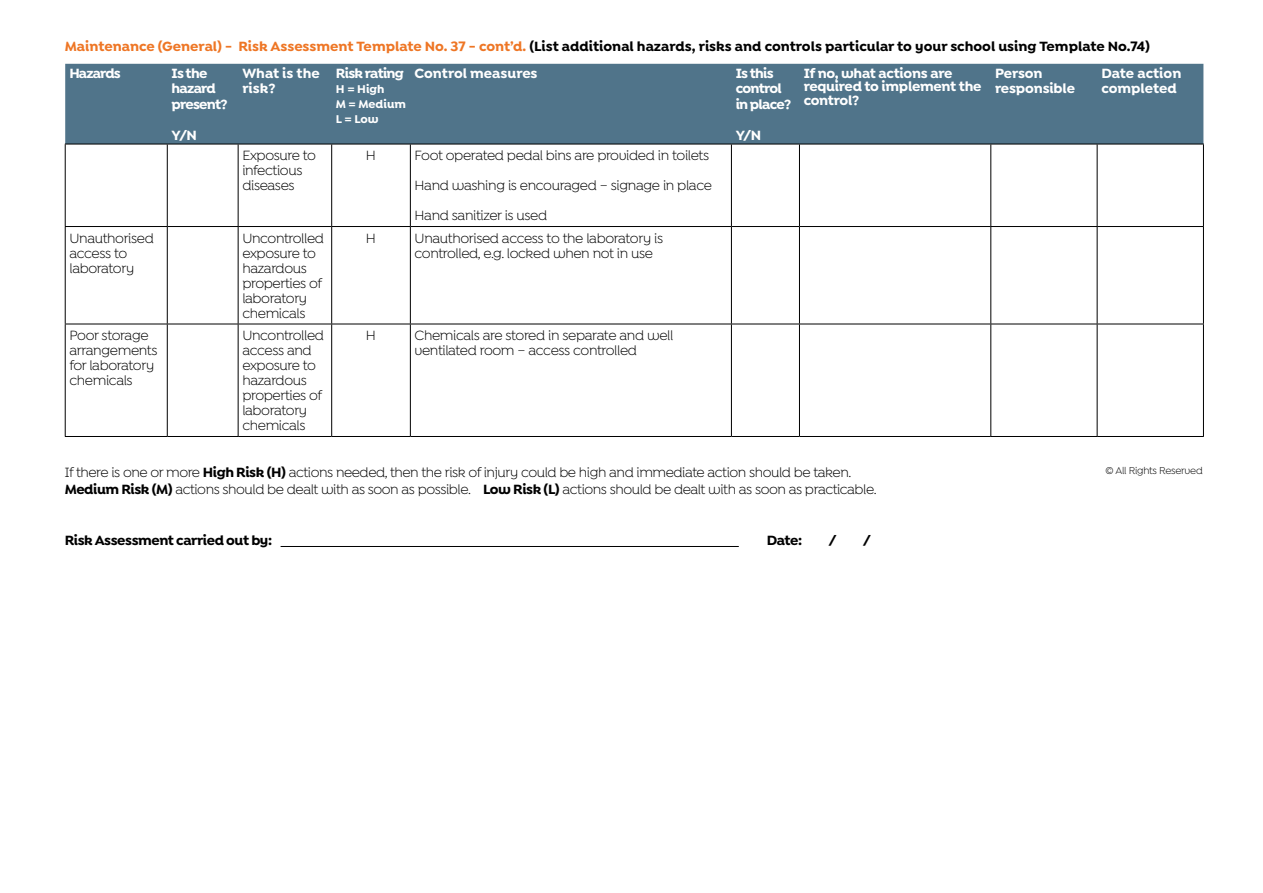
<style>
.page{position:relative;width:1263px;height:893px;background:#fff}
.page>*{position:absolute;margin:0;border:0;box-sizing:border-box;transform-origin:0 0}
.t1{font:14.25px/15px "Isidora Sans Alt";letter-spacing:-.025em;color:#000}
.t2{font:700 14.25px "Isidora Sans Alt";color:#000}
.t3{font:700 14.25px/13.5px "Isidora Sans Alt";letter-spacing:-.02em;color:#fff}
.t4{font:700 14.25px/15.8px "Isidora Sans Alt";letter-spacing:-.05em;color:#fff}
.t5{font:700 14.25px/15.8px "Isidora Sans Alt";color:#fff}
.t6{font:700 14.25px "Isidora Sans Alt";letter-spacing:-.03em;color:#000}
.t7{font:700 14.25px "Isidora Sans Alt";letter-spacing:-.06em;color:#fff}
.t8{font:700 12px/15px "Isidora Sans Alt";color:#fff}
.t9{font:10.5px "Isidora Sans Alt";letter-spacing:-.025em;color:#000}
.s1{color:#ee7625}
.s2{font-weight:700}
</style>
<div class="page">
<div style="left:65px;top:64px;width:1138px;height:80px;background:#50748a"></div>
<hr style="left:167px;top:144px;width:1px;height:82px;background:#000">
<hr style="left:238px;top:144px;width:1px;height:82px;background:#000">
<hr style="left:331px;top:144px;width:1px;height:82px;background:#000">
<hr style="left:410px;top:144px;width:1px;height:82px;background:#000">
<hr style="left:731px;top:144px;width:68px;height:1px;background:#000">
<hr style="left:799px;top:144px;width:192px;height:1px;background:#000">
<hr style="left:799px;top:144px;width:1px;height:82px;background:#000">
<hr style="left:990px;top:144px;width:1px;height:82px;background:#000">
<hr style="left:1097px;top:144px;width:1px;height:82px;background:#000">
<hr style="left:1203px;top:144px;width:1px;height:82px;background:#000">
<hr style="left:65px;top:226px;width:102px;height:1px;background:#000">
<hr style="left:167px;top:226px;width:71px;height:1px;background:#000">
<hr style="left:167px;top:227px;width:1px;height:97px;background:#000">
<hr style="left:238px;top:226px;width:94px;height:1px;background:#000">
<hr style="left:238px;top:227px;width:1px;height:97px;background:#000">
<hr style="left:332px;top:226px;width:78px;height:1px;background:#000">
<hr style="left:331px;top:227px;width:1px;height:97px;background:#000">
<hr style="left:410px;top:226px;width:321px;height:1px;background:#000">
<hr style="left:410px;top:227px;width:1px;height:97px;background:#000">
<hr style="left:731px;top:226px;width:68px;height:1px;background:#000">
<hr style="left:799px;top:226px;width:192px;height:1px;background:#000">
<hr style="left:799px;top:227px;width:1px;height:97px;background:#000">
<hr style="left:991px;top:226px;width:106px;height:1px;background:#000">
<hr style="left:990px;top:227px;width:1px;height:97px;background:#000">
<hr style="left:1097px;top:226px;width:107px;height:1px;background:#000">
<hr style="left:1097px;top:227px;width:1px;height:97px;background:#000">
<hr style="left:1203px;top:227px;width:1px;height:97px;background:#000">
<hr style="left:65px;top:324px;width:102px;height:1px;background:#000">
<hr style="left:167px;top:324px;width:71px;height:1px;background:#000">
<hr style="left:167px;top:324px;width:1px;height:112px;background:#000">
<hr style="left:238px;top:324px;width:94px;height:1px;background:#000">
<hr style="left:238px;top:324px;width:1px;height:112px;background:#000">
<hr style="left:332px;top:324px;width:78px;height:1px;background:#000">
<hr style="left:331px;top:324px;width:1px;height:112px;background:#000">
<hr style="left:410px;top:324px;width:321px;height:1px;background:#000">
<hr style="left:410px;top:324px;width:1px;height:112px;background:#000">
<hr style="left:731px;top:324px;width:68px;height:1px;background:#000">
<hr style="left:799px;top:324px;width:192px;height:1px;background:#000">
<hr style="left:799px;top:324px;width:1px;height:112px;background:#000">
<hr style="left:991px;top:324px;width:106px;height:1px;background:#000">
<hr style="left:990px;top:324px;width:1px;height:112px;background:#000">
<hr style="left:1097px;top:324px;width:107px;height:1px;background:#000">
<hr style="left:1097px;top:324px;width:1px;height:112px;background:#000">
<hr style="left:1203px;top:324px;width:1px;height:112px;background:#000">
<hr style="left:65px;top:436px;width:102px;height:1px;background:#000">
<hr style="left:167px;top:436px;width:71px;height:1px;background:#000">
<hr style="left:238px;top:436px;width:94px;height:1px;background:#000">
<hr style="left:332px;top:436px;width:78px;height:1px;background:#000">
<hr style="left:410px;top:436px;width:321px;height:1px;background:#000">
<hr style="left:731px;top:436px;width:68px;height:1px;background:#000">
<hr style="left:799px;top:436px;width:192px;height:1px;background:#000">
<hr style="left:991px;top:436px;width:106px;height:1px;background:#000">
<hr style="left:1097px;top:436px;width:107px;height:1px;background:#000">
<hr style="left:991px;top:144px;width:106px;height:1px;background:#000">
<hr style="left:1097px;top:144px;width:107px;height:1px;background:#000">
<hr style="left:65px;top:144px;width:102px;height:1px;background:#000">
<hr style="left:65px;top:144px;width:1px;height:82px;background:#000">
<hr style="left:167px;top:144px;width:71px;height:1px;background:#000">
<hr style="left:238px;top:144px;width:94px;height:1px;background:#000">
<hr style="left:332px;top:144px;width:78px;height:1px;background:#000">
<hr style="left:410px;top:144px;width:321px;height:1px;background:#000">
<hr style="left:731px;top:144px;width:1px;height:82px;background:#000">
<hr style="left:65px;top:227px;width:1px;height:97px;background:#000">
<hr style="left:731px;top:227px;width:1px;height:97px;background:#000">
<hr style="left:65px;top:324px;width:1px;height:112px;background:#000">
<hr style="left:731px;top:324px;width:1px;height:112px;background:#000">
<hr style="left:281px;top:546px;width:458px;height:1px;background:#000">
<p class="t2" style="left:65px;top:38px;width:1086px"><span class="s1">Maintenance (General) - Risk Assessment Template No. 37 - cont’d.</span> (List additional hazards, risks and controls particular to your school using Template No.74)</p>
<p class="t7" style="left:69px;top:64px;width:53px">Hazards</p>
<p class="t4" style="left:172px;top:65px;width:58px">Is the hazard present?</p>
<p class="t3" style="left:172px;top:128px;width:27px">Y/N</p>
<p class="t5" style="left:242px;top:65px;width:79px">What is the risk?</p>
<p class="t4" style="left:336px;top:65px;width:70px">Risk rating</p>
<p class="t8" style="left:336px;top:81px;width:72px">H = High<br>M = Medium<br>L = Low</p>
<p class="t5" style="left:415px;top:65px;width:124px">Control measures</p>
<p class="t4" style="left:736px;top:65px;width:57px">Is this control in place?</p>
<p class="t3" style="left:736px;top:128px;width:27px">Y/N</p>
<p class="t1" style="left:242px;top:148px;width:75px">Exposure to infectious diseases</p>
<p class="t1" style="left:366px;top:148px;width:12px">H</p>
<p class="t1" style="left:415px;top:140px;width:299px;line-height:30px">Foot operated pedal bins are provided in toilets<br>Hand washing is encouraged – signage in place<br>Hand sanitizer is used</p>
<p class="t1" style="left:69px;top:230px;width:86px">Unauthorised access to laboratory</p>
<p class="t1" style="left:242px;top:230px;width:83px">Uncontrolled exposure to hazardous properties of laboratory chemicals</p>
<p class="t1" style="left:366px;top:230px;width:12px">H</p>
<p class="t1" style="left:415px;top:230px;width:250px">Unauthorised access to the laboratory is controlled, e.g. locked when not in use</p>
<p class="t1" style="left:69px;top:328px;width:89px">Poor storage arrangements for laboratory chemicals</p>
<p class="t1" style="left:242px;top:328px;width:83px">Uncontrolled access and exposure to hazardous properties of laboratory chemicals</p>
<p class="t1" style="left:366px;top:328px;width:12px">H</p>
<p class="t1" style="left:415px;top:328px;width:260px">Chemicals are stored in separate and well ventilated room – access controlled</p>
<p class="t3" style="left:804px;top:66px;width:179px">If no, what actions are required to implement the control?</p>
<p class="t3" style="left:995px;top:65px;width:81px;line-height:15.8px">Person responsible</p>
<p class="t5" style="left:1101px;top:65px;width:81px">Date action completed</p>
<p class="t1" style="left:65px;top:463px;width:813px;line-height:17.1px">If there is one or more <span class="s2">High Risk (H)</span> actions needed, then the risk of injury could be high and immediate action should be taken.<br><span class="s2">Medium Risk (M)</span> actions should be dealt with as soon as possible. <span class="s2">Low Risk (L)</span> actions should be dealt with as soon as practicable.</p>
<p class="t6" style="left:65px;top:531px;width:209px">Risk Assessment carried out by:</p>
<p class="t2" style="left:767px;top:531px;width:37px">Date:</p>
<p class="t2" style="left:828px;top:531px;width:10px">/</p>
<p class="t2" style="left:863px;top:531px;width:10px">/</p>
<p class="t9" style="left:1105px;top:465px;width:99px">© All Rights Reserved</p>
</div>
